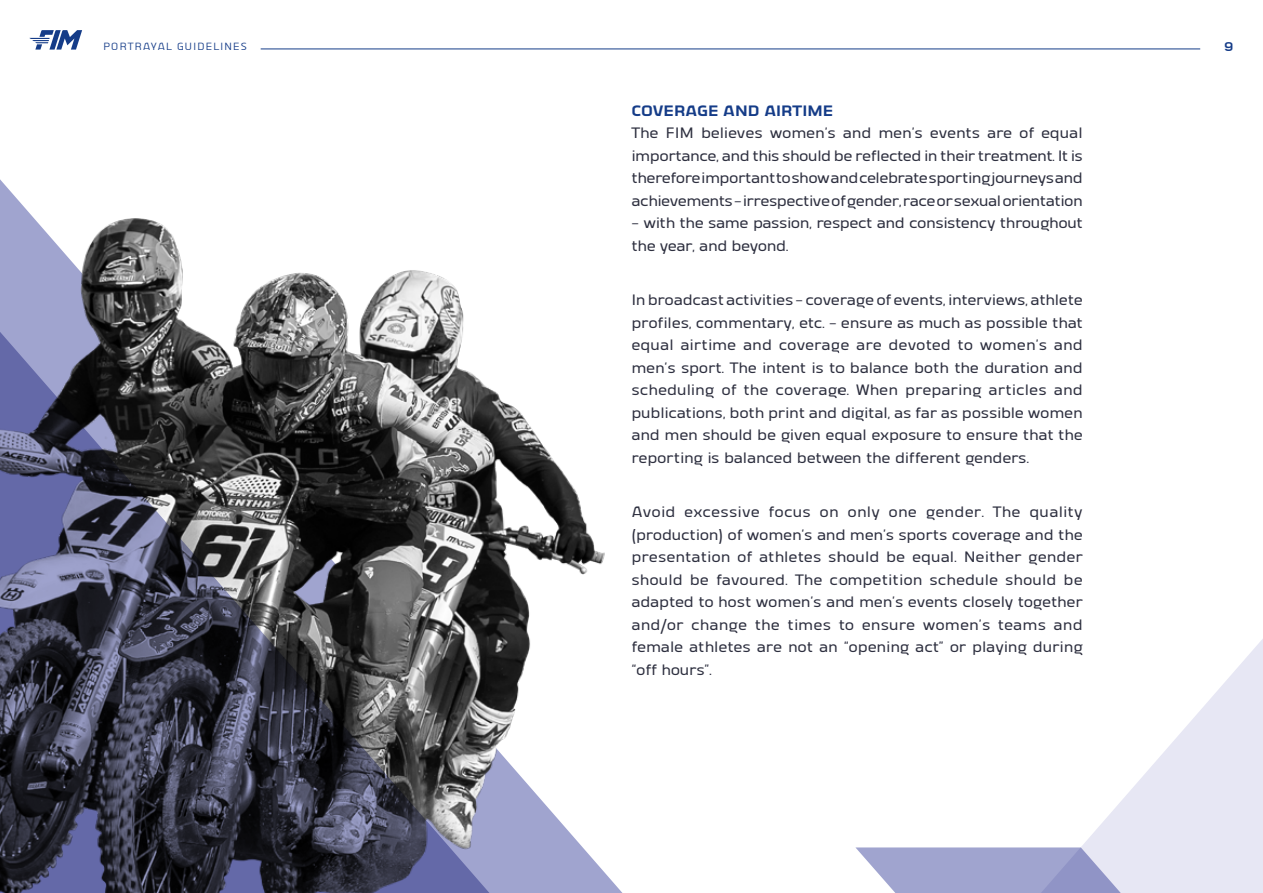
<style>
.page{position:relative;width:1263px;height:893px;background:#fff}
.page>*{position:absolute;margin:0;border:0;box-sizing:border-box;transform-origin:0 0}
.t1{font:500 19.5px/22.5px "Vogie";letter-spacing:-.015em;color:#2d2f3f;text-align:justify}
.t2{font:800 19.5px "Vogie";color:#153c88}
.t3{font:700 16.5px "Vogie";color:#153c88}
.t4{font:13.5px "Vogie";letter-spacing:.05em;color:#153c88}
</style>
<div class="page">
<svg style="left:30px;top:30px;width:52px;height:20px"></svg>
<hr style="left:261px;top:49px;width:939px;height:1px;background:#153c88">
<img style="left:0;top:179px;width:623px;height:714px">
<svg style="left:0;top:237px;width:500px;height:656px"></svg>
<svg style="left:1081px;top:639px;width:182px;height:208px;fill:#ececf6"></svg>
<svg style="left:855px;top:847px;width:408px;height:46px"></svg>
<p class="t4" style="left:103px;top:40px;width:146px">PORTRAYAL GUIDELINES</p>
<p class="t3" style="left:1224px;top:38px;width:10px">9</p>
<p class="t2" style="left:631px;top:100px;width:203px">COVERAGE AND AIRTIME</p>
<p class="t1" style="left:631px;top:122px;width:453px">The FIM believes women’s and men’s events are of equal importance, and this should be reflected in their treatment. It is therefore important to show and celebrate sporting journeys and achievements – irrespective of gender, race or sexual orientation</p>
<p class="t1" style="left:631px;top:212px;width:453px">– with the same passion, respect and consistency throughout the year, and beyond.</p>
<p class="t1" style="left:631px;top:289px;width:453px">In broadcast activities – coverage of events, interviews, athlete profiles, commentary, etc. – ensure as much as possible that equal airtime and coverage are devoted to women’s and men’s sport. The intent is to balance both the duration and scheduling of the coverage. When preparing articles and publications, both print and digital, as far as possible women and men should be given equal exposure to ensure that the reporting is balanced between the different genders.</p>
<p class="t1" style="left:631px;top:501px;width:453px">Avoid excessive focus on only one gender. The quality (production) of women’s and men’s sports coverage and the presentation of athletes should be equal. Neither gender should be favoured. The competition schedule should be adapted to host women’s and men’s events closely together and/or change the times to ensure women’s teams and female athletes are not an “opening act” or playing during “off hours”.</p>
</div>
